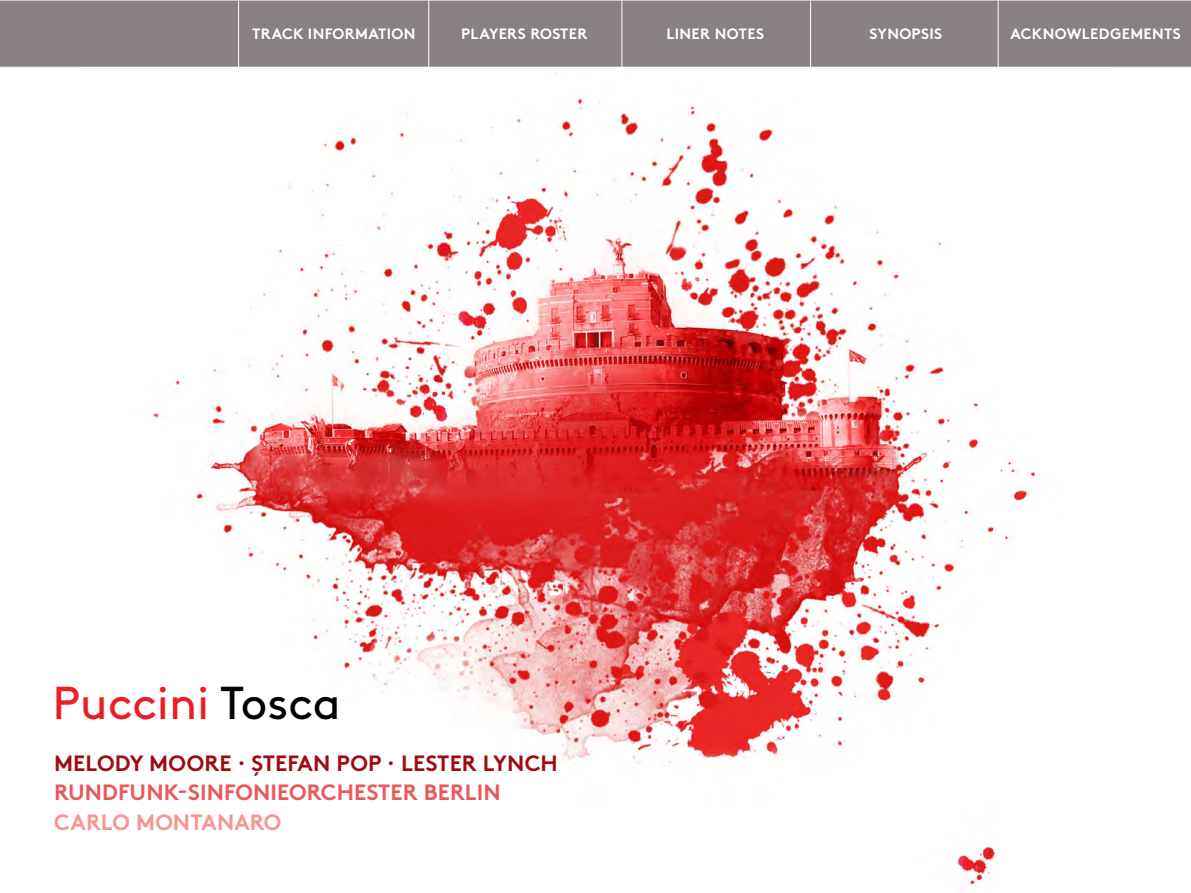
<style>
.page{position:relative;width:1191px;height:893px;background:#fff}
.page>*{position:absolute;margin:0;border:0;box-sizing:border-box;transform-origin:0 0}
.t1{font:46.2px "Brown";color:#ed1d24}
.t2{font:700 22.2px "Brown";letter-spacing:.005em;color:#9f0b10}
.t3{font:700 22.2px "Brown";letter-spacing:.005em;color:#ea585a}
.t4{font:700 22.2px "Brown";letter-spacing:.005em;color:#f6978f}
.t5{font:700 15px "Brown";letter-spacing:.02em;color:#fff}
.s1{color:#000}
</style>
<div class="page">
<div style="left:0;top:1px;width:1191px;height:67px;background:#888083"></div>
<img style="left:152px;top:68px;width:884px;height:818px">
<hr style="left:0;top:67px;width:1191px;height:1px;background:#fff">
<hr style="left:238px;top:1px;width:1px;height:67px;background:#fff">
<hr style="left:428px;top:0;width:1px;height:67px;background:#fff">
<hr style="left:621px;top:0;width:1px;height:67px;background:#fff">
<hr style="left:997px;top:0;width:1px;height:67px;background:#fff">
<hr style="left:810px;top:0;width:1px;height:67px;background:#fff">
<p class="t5" style="left:252px;top:22px;width:165px">TRACK INFORMATION</p>
<p class="t5" style="left:461px;top:21px;width:128px">PLAYERS ROSTER</p>
<p class="t5" style="left:666px;top:22px;width:99px">LINER NOTES</p>
<p class="t5" style="left:869px;top:22px;width:74px">SYNOPSIS</p>
<p class="t5" style="left:1010px;top:22px;width:172px">ACKNOWLEDGEMENTS</p>
<h1 class="t1" style="left:53px;top:668px;width:290px">Puccini <span class="s1">Tosca</span></h1>
<h2 class="t2" style="left:54px;top:745px;width:505px">MELODY MOORE · ȘTEFAN POP · LESTER LYNCH</h2>
<h2 class="t3" style="left:54px;top:775px;width:448px">RUNDFUNK-SINFONIEORCHESTER BERLIN</h2>
<h2 class="t4" style="left:54px;top:804px;width:229px">CARLO MONTANARO</h2>
</div>
